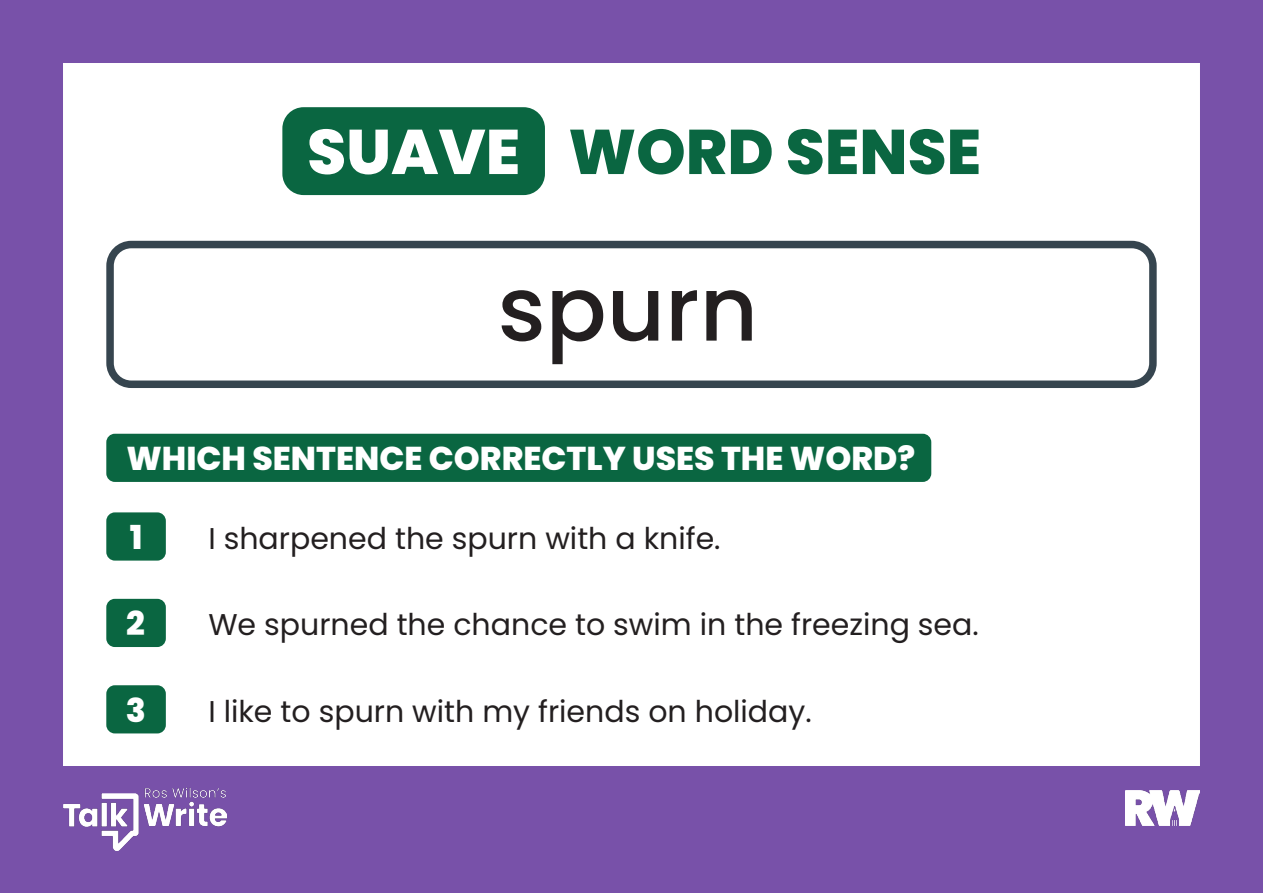
<style>
.page{position:relative;width:1263px;height:893px;background:#fff}
.page>*{position:absolute;margin:0;border:0;box-sizing:border-box;transform-origin:0 0}
.t1{font:500 90px "Poppins";color:#231f20}
.t2{font:800 63px "Poppins";color:#0a6641}
.t3{font:800 33px "Poppins";color:#fff}
.t4{font:30px "Poppins";color:#231f20}
.s1{color:#fff}
</style>
<div class="page">
<div style="left:0;top:0;width:1263px;height:893px;border:63px solid #7851a9"></div>
<div style="left:282px;top:107px;width:263px;height:88px;background:#0a6641;border-radius:21px"></div>
<div style="left:0;top:766px;width:1263px;height:127px;background:#7851a9"></div>
<img style="left:1125px;top:790px;width:74px;height:36px">
<div style="left:106px;top:241px;width:1051px;height:147px;border:8px solid #36454f;border-radius:21px"></div>
<div style="left:106px;top:434px;width:825px;height:48px;background:#0a6641;border-radius:9px"></div>
<div style="left:106px;top:512px;width:60px;height:49px;background:#0a6641;border-radius:9px"></div>
<img style="left:64px;top:787px;width:163px;height:64px">
<div style="left:106px;top:599px;width:60px;height:48px;background:#0a6641;border-radius:9px"></div>
<div style="left:106px;top:685px;width:60px;height:48px;background:#0a6641;border-radius:9px"></div>
<h2 class="t2" style="left:307px;top:115px;width:675px"><span class="s1">SUAVE</span> WORD SENSE</h2>
<p class="t1" style="left:498px;top:257px;width:262px">spurn</p>
<p class="t3" style="left:126px;top:439px;width:790px">WHICH SENTENCE CORRECTLY USES THE WORD?</p>
<p class="t3" style="left:130px;top:518px;width:14px">1</p>
<p class="t3" style="left:126px;top:605px;width:20px">2</p>
<p class="t4" style="left:208px;top:521px;width:514px">I sharpened the spurn with a knife.</p>
<p class="t4" style="left:208px;top:607px;width:772px">We spurned the chance to swim in the freezing sea.</p>
<p class="t3" style="left:126px;top:691px;width:22px">3</p>
<p class="t4" style="left:208px;top:694px;width:605px">I like to spurn with my friends on holiday.</p>
</div>
